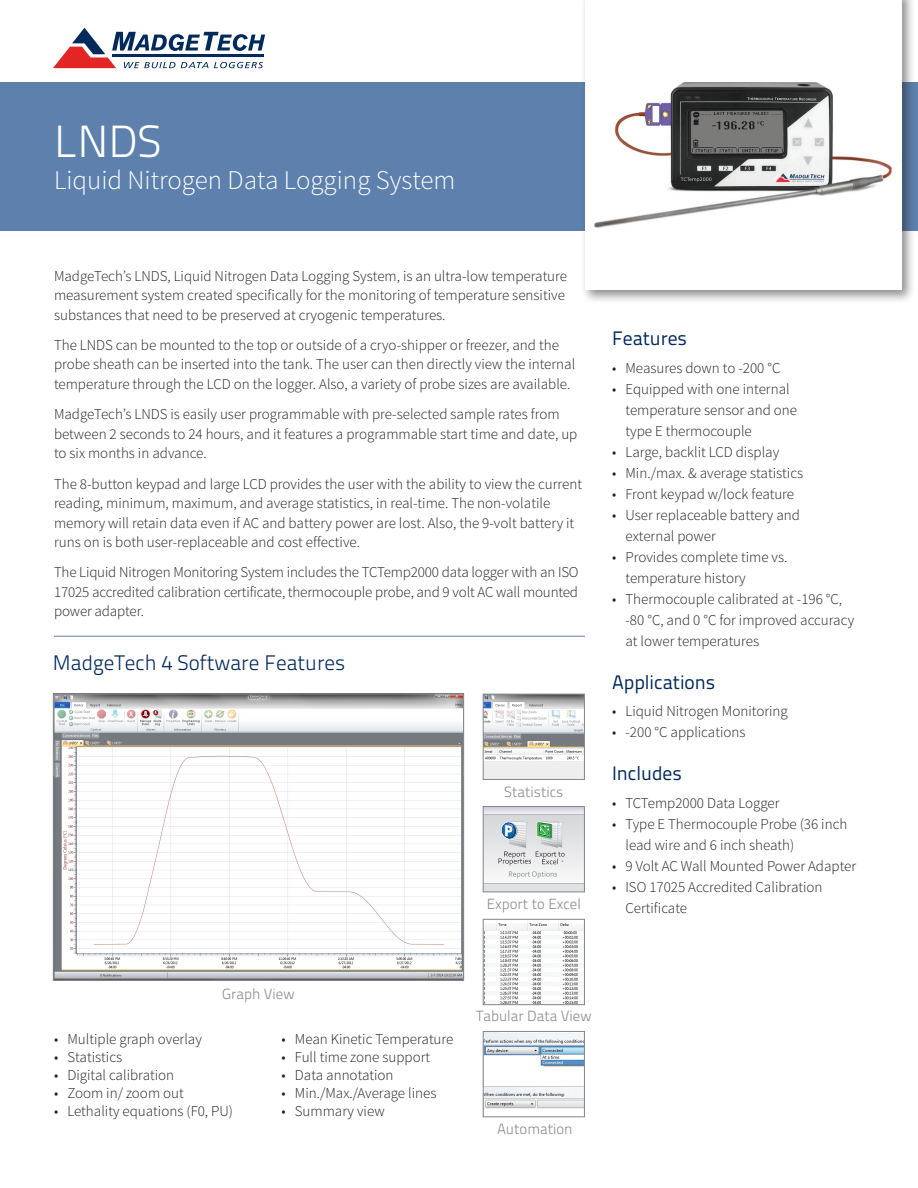
<style>
.page{position:relative;width:918px;height:1188px;background:#fff}
.page>*{position:absolute;margin:0;border:0;box-sizing:border-box;transform-origin:0 0}
.t1{font:300 45px "Titillium Text 22 L";color:#fff}
.t2{font:300 27px "Source Sans Pro";color:#fff}
.t3{font:300 21px "Titillium Text 22 L";color:#00295c}
.Subhead{font:19.5px "Titillium Text 22 L";color:#00295c}
.body{font:300 15px/19.5px "Source Sans Pro";color:#231f20}
.t4{font:300 14.7px "Titillium Text 22 L";color:#898b8e}
</style>
<div class="page">
<div style="left:0;top:82px;width:918px;height:149px;background:#5d80ad"></div>
<svg style="left:53px;top:28px;width:212px;height:40px"></svg>
<hr style="left:112px;top:54px;width:152px;height:3px;background:#00295c">
<img style="left:485px;top:696px;width:98px;height:82px">
<div style="left:483px;top:694px;width:102px;height:86px;border:1px solid #898b8e"></div>
<img style="left:485px;top:921px;width:98px;height:82px">
<div style="left:483px;top:919px;width:102px;height:86px;border:1px solid #898b8e"></div>
<img style="left:485px;top:1033px;width:98px;height:76px">
<div style="left:483px;top:1031px;width:102px;height:86px;border:1px solid #898b8e"></div>
<svg style="left:485px;top:815px;width:98px;height:69px"></svg>
<hr style="left:483px;top:814px;width:101px;height:1px;background:#b8b9bc">
<hr style="left:483px;top:884px;width:101px;height:1px;background:#b8b9bc">
<div style="left:483px;top:885px;width:101px;height:7px;background:#e0e1e3"></div>
<svg style="left:485px;top:808px;width:98px;height:6px"></svg>
<div style="left:483px;top:806px;width:102px;height:86px;border:1px solid #898b8e"></div>
<svg style="left:509px;top:871px;width:48px;height:7px"></svg>
<hr style="left:54px;top:636px;width:531px;height:1px;background:#5d80ad">
<img style="left:55px;top:696px;width:407px;height:283px">
<div style="left:53px;top:694px;width:411px;height:287px;border:1px solid #898b8e"></div>
<div style="left:581px;top:0;width:335px;height:304px;background:#231f20;opacity:.5"></div>
<div style="left:585px;top:0;width:317px;height:289px;background:#fff"></div>
<img style="left:594px;top:82px;width:298px;height:146px">
<svg style="left:499px;top:821px;width:66px;height:44px;background:#c0cccc"></svg>
<p class="t1" style="left:54px;top:108px;width:109px">LNDS</p>
<p class="t2" style="left:54px;top:164px;width:403px">Liquid Nitrogen Data Logging System</p>
<p class="body" style="left:54px;top:266px;width:515px">MadgeTech’s LNDS, Liquid Nitrogen Data Logging System, is an ultra-low temperature measurement system created specifically for the monitoring of temperature sensitive substances that need to be preserved at cryogenic temperatures.</p>
<p class="body" style="left:54px;top:335px;width:523px">The LNDS can be mounted to the top or outside of a cryo-shipper or freezer, and the probe sheath can be inserted into the tank. The user can then directly view the internal temperature through the LCD on the logger. Also, a variety of probe sizes are available.</p>
<p class="body" style="left:54px;top:405px;width:525px">MadgeTech’s LNDS is easily user programmable with pre-selected sample rates from between 2 seconds to 24 hours, and it features a programmable start time and date, up to six months in advance.</p>
<p class="body" style="left:54px;top:474px;width:530px">The 8-button keypad and large LCD provides the user with the ability to view the current reading, minimum, maximum, and average statistics, in real-time. The non-volatile memory will retain data even if AC and battery power are lost. Also, the 9-volt battery it runs on is both user-replaceable and cost effective.</p>
<p class="body" style="left:54px;top:563px;width:526px;text-align:justify">The Liquid Nitrogen Monitoring System includes the TCTemp2000 data logger with an ISO 17025 accredited calibration certificate, thermocouple probe, and 9 volt AC wall mounted power adapter.</p>
<p class="t3" style="left:53px;top:647px;width:294px">MadgeTech 4 Software Features</p>
<p class="t4" style="left:504px;top:781px;width:61px">Statistics</p>
<p class="t4" style="left:487px;top:893px;width:96px">Export to Excel</p>
<p class="Subhead" style="left:612px;top:324px;width:77px">Features</p>
<p class="body" style="left:612px;top:358px;width:170px">• Measures down to -200 °C</p>
<p class="body" style="left:626px;top:378px;width:173px;line-height:21px;text-indent:-14px">• Equipped with one internal temperature sensor and one type E thermocouple</p>
<p class="body" style="left:612px;top:442px;width:169px">• Large, backlit LCD display</p>
<p class="body" style="left:612px;top:463px;width:193px">• Min./max. &amp; average statistics</p>
<p class="body" style="left:612px;top:484px;width:184px">• Front keypad w/lock feature</p>
<p class="body" style="left:626px;top:504px;width:176px;line-height:21px;text-indent:-14px">• User replaceable battery and external power</p>
<p class="body" style="left:626px;top:546px;width:163px;line-height:21px;text-indent:-14px">• Provides complete time vs. temperature history</p>
<p class="body" style="left:626px;top:588px;width:230px;line-height:21px;text-indent:-14px">• Thermocouple calibrated at -196 °C, -80 °C, and 0 °C for improved accuracy at lower temperatures</p>
<p class="Subhead" style="left:612px;top:667px;width:105px">Applications</p>
<p class="body" style="left:612px;top:702px;width:177px">• Liquid Nitrogen Monitoring</p>
<p class="body" style="left:612px;top:723px;width:135px">• -200 °C applications</p>
<p class="Subhead" style="left:612px;top:759px;width:72px">Includes</p>
<p class="body" style="left:612px;top:793px;width:169px">• TCTemp2000 Data Logger</p>
<p class="body" style="left:626px;top:813px;width:223px;line-height:21px;text-indent:-14px">• Type E Thermocouple Probe (36 inch lead wire and 6 inch sheath)</p>
<p class="body" style="left:612px;top:856px;width:246px">• 9 Volt AC Wall Mounted Power Adapter</p>
<p class="body" style="left:626px;top:876px;width:199px;line-height:21px;text-indent:-14px">• ISO 17025 Accredited Calibration<br>Certificate</p>
<p class="t4" style="left:222px;top:983px;width:74px">Graph View</p>
<p class="body" style="left:54px;top:1029px;width:149px">• Multiple graph overlay</p>
<p class="body" style="left:54px;top:1047px;width:70px">• Statistics</p>
<p class="body" style="left:54px;top:1065px;width:122px">• Digital calibration</p>
<p class="body" style="left:54px;top:1083px;width:131px">• Zoom in/ zoom out</p>
<p class="body" style="left:54px;top:1101px;width:181px">• Lethality equations (F0, PU)</p>
<p class="body" style="left:281px;top:1029px;width:173px">• Mean Kinetic Temperature</p>
<p class="body" style="left:281px;top:1047px;width:150px">• Full time zone support</p>
<p class="body" style="left:281px;top:1065px;width:114px">• Data annotation</p>
<p class="body" style="left:281px;top:1083px;width:157px">• Min./Max./Average lines</p>
<p class="body" style="left:281px;top:1101px;width:105px">• Summary view</p>
<p class="t4" style="left:476px;top:1005px;width:117px">Tabular Data View</p>
<p class="t4" style="left:497px;top:1118px;width:77px">Automation</p>
</div>
